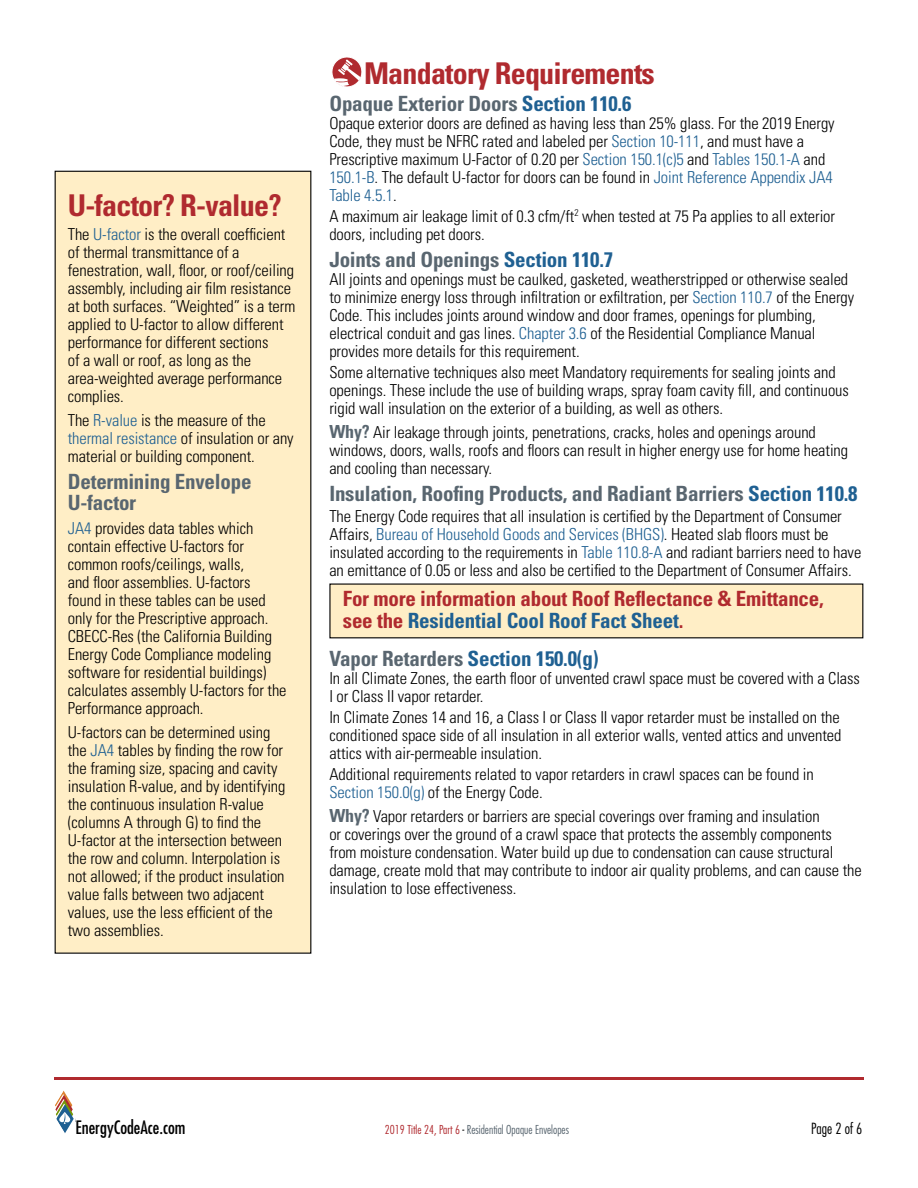
<style>
.page{position:relative;width:918px;height:1188px;background:#fff}
.page>*{position:absolute;margin:0;border:0;box-sizing:border-box;transform-origin:0 0}
.t1{font:700 condensed 30px "Univers";letter-spacing:-.025em;color:#b02a2f}
.t2{font:700 condensed 21px/21px "Univers";letter-spacing:-.01em;color:#596670}
.t3{font:700 condensed 21px/22.5px "Univers";letter-spacing:-.01em;color:#b02a2f}
.t4{font:700 condensed 21px "Univers";letter-spacing:-.01em;color:#1f6092}
.t5{font:condensed 18px "Futura";color:#000}
.t6{font:300 condensed 16.5px/18px "Univers";letter-spacing:-.005em;color:#000}
.t7{font:300 condensed 15px "Futura";color:#000}
.t8{font:300 condensed 12px "Futura";color:#596670}
.s1{color:#1f6092}
.s2{font-weight:700;font-size:18px;color:#596670}
.s3{color:#596670}
.s4{color:#b02a2f}
.s5{color:#000}
</style>
<div class="page">
<div style="left:330px;top:584px;width:533px;height:54px;background:#ffeec6"></div>
<svg style="left:55px;top:1090px;width:21px;height:43px"></svg>
<hr style="left:54px;top:1077px;width:810px;height:3px;background:#b02a2f">
<svg style="left:332px;top:57px;width:30px;height:30px"></svg>
<div style="left:55px;top:171px;width:256px;height:782px;background:#ffeec6"></div>
<h1 class="t1" style="left:68px;top:187px;width:215px">U-factor? R-value?</h1>
<p class="t6" style="left:68px;top:225px;width:229px">The <span class="s1">U-factor</span> is the overall coefficient of thermal transmittance of a fenestration, wall, floor, or roof/ceiling assembly, including air film resistance at both surfaces. “Weighted” is a term applied to U-factor to allow different performance for different sections<br>of a wall or roof, as long as the area-weighted average performance complies.</p>
<p class="t6" style="left:68px;top:411px;width:227px">The <span class="s1">R-value</span> is the measure of the <span class="s1">thermal resistance</span> of insulation or any material or building component.</p>
<p class="t2" style="left:68px;top:471px;width:185px">Determining Envelope<br>U-factor</p>
<p class="t6" style="left:68px;top:519px;width:220px"><span class="s1">JA4</span> provides data tables which contain effective U-factors for common roofs/ceilings, walls,<br>and floor assemblies. U-factors found in these tables can be used only for the Prescriptive approach.<br>CBECC-Res (the California Building Energy Code Compliance modeling software for residential buildings) calculates assembly U-factors for the Performance approach.</p>
<p class="t6" style="left:68px;top:723px;width:219px">U-factors can be determined using the <span class="s1">JA4</span> tables by finding the row for the framing size, spacing and cavity insulation R-value, and by identifying the continuous insulation R-value (columns A through G) to find the U-factor at the intersection between the row and column. Interpolation is not allowed; if the product insulation value falls between two adjacent values, use the less efficient of the two assemblies.</p>
<h1 class="t1" style="left:364px;top:55px;width:292px">Mandatory Requirements</h1>
<p class="t2" style="left:329px;top:93px;width:303px">Opaque Exterior Doors <span class="s1">Section 110.6</span></p>
<p class="t6" style="left:329px;top:114px;width:507px">Opaque exterior doors are defined as having less than 25% glass. For the 2019 Energy Code, they must be NFRC rated and labeled per <span class="s1">Section 10-111</span>, and must have a Prescriptive maximum U-Factor of 0.20 per <span class="s1">Section 150.1(c)5</span> and <span class="s1">Tables 150.1-A</span> and <span class="s1">150.1-B</span>. The default U-factor for doors can be found in <span class="s1">Joint Reference Appendix JA4<br>Table 4.5.1</span>.</p>
<p class="t6" style="left:329px;top:207px;width:507px">A maximum air leakage limit of 0.3 cfm/ft<sup>2</sup> when tested at 75 Pa applies to all exterior doors, including pet doors.</p>
<p class="t2" style="left:329px;top:249px;width:285px">Joints and Openings <span class="s1">Section 110.7</span></p>
<p class="t6" style="left:329px;top:270px;width:526px">All joints and openings must be caulked, gasketed, weatherstripped or otherwise sealed to minimize energy loss through infiltration or exfiltration, per <span class="s1">Section 110.7</span> of the Energy Code. This includes joints around window and door frames, openings for plumbing, electrical conduit and gas lines. <span class="s1">Chapter 3.6</span> of the Residential Compliance Manual provides more details for this requirement.</p>
<p class="t6" style="left:329px;top:363px;width:521px">Some alternative techniques also meet Mandatory requirements for sealing joints and openings. These include the use of building wraps, spray foam cavity fill, and continuous rigid wall insulation on the exterior of a building, as well as others.</p>
<p class="t6" style="left:329px;top:423px;width:520px"><span class="s2">Why?</span> Air leakage through joints, penetrations, cracks, holes and openings around windows, doors, walls, roofs and floors can result in higher energy use for home heating and cooling than necessary.</p>
<p class="t2" style="left:329px;top:483px;width:530px">Insulation, Roofing Products, and Radiant Barriers <span class="s1">Section 110.8</span></p>
<p class="t6" style="left:329px;top:507px;width:533px">The Energy Code requires that all insulation is certified by the Department of Consumer Affairs, <span class="s1">Bureau of Household Goods and Services (BHGS)</span>. Heated slab floors must be insulated according to the requirements in <span class="s1">Table 110.8-A</span> and radiant barriers need to have an emittance of 0.05 or less and also be certified to the Department of Consumer Affairs.</p>
<p class="t3" style="left:343px;top:587px;width:482px">For more information about Roof Reflectance &amp; Emittance, see the <span class="s1">Residential Cool Roof Fact Sheet</span>.</p>
<p class="t4" style="left:329px;top:646px;width:271px"><span class="s3">Vapor Retarders</span> Section 150.0(g)</p>
<p class="t6" style="left:329px;top:669px;width:532px">In all Climate Zones, the earth floor of unvented crawl space must be covered with a Class<br>I or Class II vapor retarder.</p>
<p class="t6" style="left:329px;top:708px;width:514px;text-align:justify">In Climate Zones 14 and 16, a Class I or Class II vapor retarder must be installed on the conditioned space side of all insulation in all exterior walls, vented attics and unvented attics with air-permeable insulation.</p>
<p class="t6" style="left:329px;top:765px;width:486px">Additional requirements related to vapor retarders in crawl spaces can be found in<br><span class="s1">Section 150.0(g)</span> of the Energy Code.</p>
<p class="t6" style="left:329px;top:807px;width:534px"><span class="s2">Why?</span> Vapor retarders or barriers are special coverings over framing and insulation<br>or coverings over the ground of a crawl space that protects the assembly components from moisture condensation. Water build up due to condensation can cause structural damage, create mold that may contribute to indoor air quality problems, and can cause the insulation to lose effectiveness.</p>
<p class="t5" style="left:76px;top:1116px;width:111px">EnergyCodeAce.com</p>
<p class="t8" style="left:385px;top:1122px;width:186px"><span class="s4">2019 Title 24, Part 6</span> <span class="s5">-</span> Residential Opaque Envelopes</p>
<p class="t7" style="left:811px;top:1119px;width:53px">Page 2 of 6</p>
</div>
